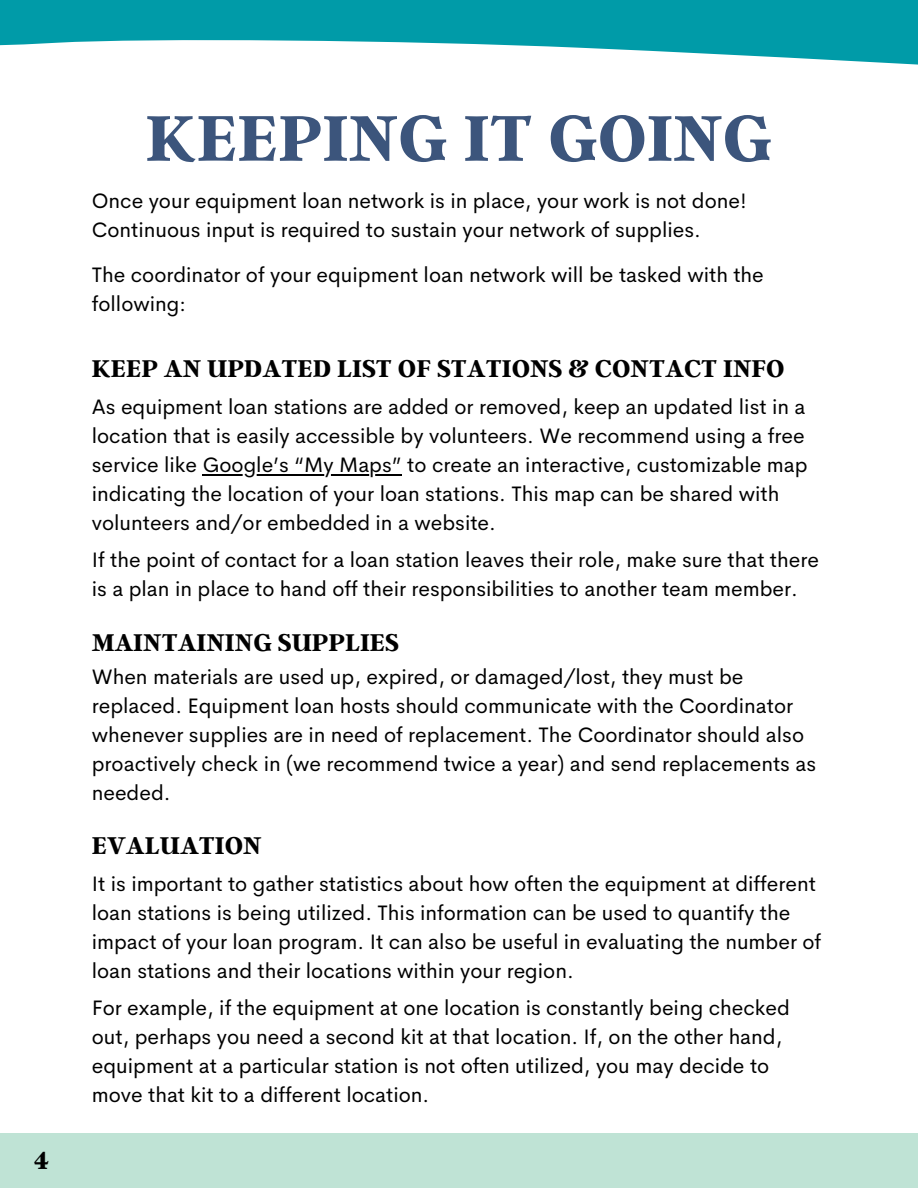
<style>
.page{position:relative;width:918px;height:1188px;background:#fff}
.page>*{position:absolute;margin:0;border:0;box-sizing:border-box;transform-origin:0 0}
.t1{font:700 72px "Argent CF";color:#3c557c}
.t2{font:700 27px "Argent CF";color:#000}
.t3{font:21px/29px "Cerebri Sans";color:#000}
</style>
<div class="page">
<svg style="left:0;top:0;width:918px;height:65px;fill:#009ba8"></svg>
<hr style="left:203px;top:474px;width:199px;height:2px;background:#000">
<div style="left:0;top:1133px;width:918px;height:54px;background:#bfe3d5"></div>
<p class="t2" style="left:33px;top:1143px;width:17px">4</p>
<p class="t1" style="left:146px;top:91px;width:628px">KEEPING IT GOING</p>
<p class="t3" style="left:92px;top:186px;width:656px">Once your equipment loan network is in place, your work is not done!<br>Continuous input is required to sustain your network of supplies.</p>
<p class="t3" style="left:92px;top:260px;width:674px">The coordinator of your equipment loan network will be tasked with the following:</p>
<p class="t2" style="left:92px;top:351px;width:694px">KEEP AN UPDATED LIST OF STATIONS &amp; CONTACT INFO</p>
<p class="t3" style="left:92px;top:393px;width:717px">As equipment loan stations are added or removed, keep an updated list in a location that is easily accessible by volunteers. We recommend using a free service like Google’s “My Maps” to create an interactive, customizable map indicating the location of your loan stations. This map can be shared with volunteers and/or embedded in a website.</p>
<p class="t3" style="left:92px;top:546px;width:729px">If the point of contact for a loan station leaves their role, make sure that there is a plan in place to hand off their responsibilities to another team member.</p>
<p class="t2" style="left:92px;top:625px;width:309px">MAINTAINING SUPPLIES</p>
<p class="t3" style="left:92px;top:662px;width:726px">When materials are used up, expired, or damaged/lost, they must be replaced. Equipment loan hosts should communicate with the Coordinator whenever supplies are in need of replacement. The Coordinator should also proactively check in (we recommend twice a year) and send replacements as needed.</p>
<p class="t2" style="left:92px;top:828px;width:171px">EVALUATION</p>
<p class="t3" style="left:92px;top:869px;width:731px">It is important to gather statistics about how often the equipment at different loan stations is being utilized. This information can be used to quantify the impact of your loan program. It can also be useful in evaluating the number of loan stations and their locations within your region.</p>
<p class="t3" style="left:92px;top:993px;width:700px">For example, if the equipment at one location is constantly being checked out, perhaps you need a second kit at that location. If, on the other hand, equipment at a particular station is not often utilized, you may decide to move that kit to a different location.</p>
</div>
